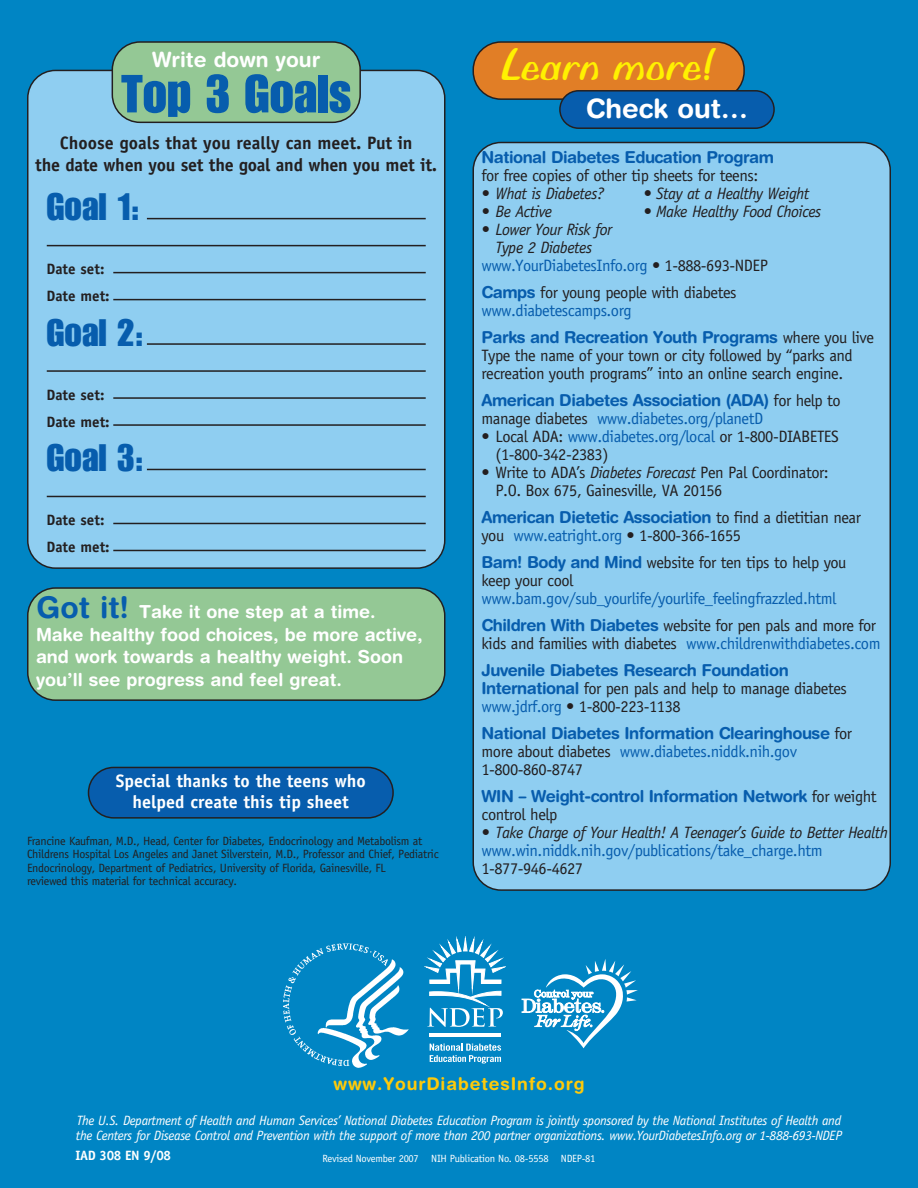
<style>
.page{position:relative;width:918px;height:1188px;background:#0085c4}
.page>*{position:absolute;margin:0;border:0;box-sizing:border-box;transform-origin:0 0}
.t1{font:52.5px "Impact";color:#075dad}
.t2{font:47.55px "Biffo";color:#fff101}
.t3{font:37.5px "Impact";color:#075dad}
.t4{font:700 26.85px "Helvetica Rounded LT";color:#fff}
.t5{font:700 21px "Helvetica Rounded LT";color:#fff}
.t6{font:700 18px/22.5px "Helvetica Rounded LT";color:#fff}
.t7{font:700 18px/22.5px "Officina Sans";letter-spacing:-.015em;color:#231f20;text-align:center}
.t8{font:700 18px/21px "Officina Sans";color:#fff;text-align:center}
.t9{font:700 17.55px "Helvetica Rounded LT";letter-spacing:.05em;color:#feca0a}
.t10{font:16.5px/18px "Officina Sans";letter-spacing:-.03em;color:#231f20}
.t11{font:700 16.5px "Helvetica Rounded LT";letter-spacing:-.03em;color:#075dad}
.t12{font:16.5px/27px "Officina Sans";letter-spacing:-.03em;color:#075dad}
.t13{font:italic 16.5px "Officina Sans";letter-spacing:-.03em;color:#231f20}
.t14{font:700 15px/27px "Officina Sans";color:#231f20}
.t15{font:italic 13.5px/15px "Officina Sans";letter-spacing:-.025em;color:#fff}
.t16{font:700 13.5px "Officina Sans";letter-spacing:-.025em;color:#fff}
.t17{font:12px/13.5px "Officina Sans";letter-spacing:-.025em;color:#231f20}
.t18{font:10.5px "Officina Sans";letter-spacing:-.025em;color:#fff}
.s1{font-size:30px;color:#075dad}
.s2{color:#231f20}
.s3{font-family:"Helvetica Rounded LT";font-weight:700;color:#075dad}
.s4{color:#075dad}
.s5{font-family:"Officina Sans";font-weight:400;color:#231f20}
.s6{font-style:italic}
.s7{font-family:"Helvetica Rounded LT";font-weight:700}
</style>
<div class="page">
<div style="left:472px;top:142px;width:419px;height:749px;background:#8fcef1"></div>
<svg style="left:472px;top:41px;width:303px;height:88px"></svg>
<svg style="left:88px;top:767px;width:306px;height:52px;background:#085ba5"></svg>
<svg style="left:426px;top:938px;width:79px;height:89px"></svg>
<hr style="left:430px;top:1033px;width:71px;height:4px;background:#fff">
<svg style="left:430px;top:1044px;width:71px;height:20px"></svg>
<svg style="left:522px;top:959px;width:116px;height:89px"></svg>
<img style="left:283px;top:943px;width:126px;height:125px">
<div style="left:27px;top:70px;width:419px;height:499px;background:#8fcef1"></div>
<svg style="left:112px;top:41px;width:249px;height:82px;background:#8bbf92"></svg>
<hr style="left:47px;top:245px;width:379px;height:1px;background:#231f20">
<hr style="left:147px;top:218px;width:279px;height:1px;background:#231f20">
<hr style="left:113px;top:272px;width:313px;height:1px;background:#231f20">
<hr style="left:113px;top:299px;width:313px;height:1px;background:#231f20">
<hr style="left:47px;top:370px;width:379px;height:2px;background:#231f20">
<hr style="left:147px;top:343px;width:279px;height:2px;background:#231f20">
<hr style="left:113px;top:397px;width:313px;height:2px;background:#231f20">
<hr style="left:113px;top:424px;width:313px;height:2px;background:#231f20">
<hr style="left:47px;top:496px;width:379px;height:1px;background:#231f20">
<hr style="left:147px;top:469px;width:279px;height:1px;background:#231f20">
<hr style="left:113px;top:523px;width:313px;height:1px;background:#231f20">
<hr style="left:113px;top:550px;width:313px;height:1px;background:#231f20">
<div style="left:27px;top:587px;width:419px;height:114px;background:#94c895"></div>
<p class="t5" style="left:152px;top:52px;width:170px">Write down your</p>
<h1 class="t1" style="left:121px;top:75px;width:231px">Top 3 Goals</h1>
<p class="t7" style="left:35px;top:133px;width:403px">Choose goals that you really can meet. Put in<br>the date when you set the goal and when you met it.</p>
<h3 class="t3" style="left:47px;top:193px;width:95px">Goal 1:</h3>
<p class="t14" style="left:47px;top:257px;width:65px">Date set:<br>Date met:</p>
<h3 class="t3" style="left:47px;top:319px;width:99px">Goal 2:</h3>
<p class="t14" style="left:47px;top:382px;width:65px">Date set:<br>Date met:</p>
<h3 class="t3" style="left:47px;top:444px;width:99px">Goal 3:</h3>
<p class="t14" style="left:47px;top:508px;width:65px">Date set:<br>Date met:</p>
<p class="t6" style="left:36px;top:602px;width:388px"><span class="s1">Got it!</span> Take it one step at a time.<br>Make healthy food choices, be more active, and work towards a healthy weight. Soon you’ll see progress and feel great.</p>
<p class="t8" style="left:116px;top:772px;width:251px">Special thanks to the teens who helped create this tip sheet</p>
<p class="t17" style="left:27px;top:835px;width:413px">Francine Kaufman, M.D., Head, Center for Diabetes, Endocrinology and Metabolism at Childrens Hospital Los Angeles and Janet Silverstein, M.D., Professor and Chief, Pediatric Endocrinology, Department of Pediatrics, University of Florida, Gainesville, FL<br>reviewed this material for technical accuracy.</p>
<h2 class="t2" style="left:501px;top:49px;width:212px">Learn more!</h2>
<h3 class="t4" style="left:586px;top:98px;width:164px">Check out…</h3>
<p class="t11" style="left:482px;top:151px;width:294px">National Diabetes Education Program</p>
<p class="t10" style="left:482px;top:168px;width:278px">for free copies of other tip sheets for teens:</p>
<p class="t13" style="left:482px;top:187px;width:125px">• What is Diabetes?</p>
<p class="t13" style="left:644px;top:187px;width:167px">• Stay at a Healthy Weight</p>
<p class="t13" style="left:481px;top:205px;width:72px">• Be Active</p>
<p class="t13" style="left:643px;top:205px;width:179px">• Make Healthy Food Choices</p>
<p class="t13" style="left:482px;top:223px;width:132px">• Lower Your Risk for</p>
<p class="t13" style="left:496px;top:241px;width:98px">Type 2 Diabetes</p>
<p class="t12" style="left:482px;top:253px;width:288px">www.YourDiabetesInfo.org <span class="s2">• 1-888-693-NDEP</span></p>
<p class="t10" style="left:482px;top:285px;width:257px"><span class="s3">Camps</span> for young people with diabetes <span class="s4">www.diabetescamps.org</span></p>
<p class="t11" style="left:482px;top:331px;width:394px">Parks and Recreation Youth Programs <span class="s5">where you live</span></p>
<p class="t10" style="left:482px;top:348px;width:373px">Type the name of your town or city followed by “parks and recreation youth programs” into an online search engine.</p>
<p class="t11" style="left:482px;top:394px;width:361px">American Diabetes Association (ADA) <span class="s5">for help to</span></p>
<p class="t12" style="left:482px;top:406px;width:283px"><span class="s2">manage diabetes</span> www.diabetes.org/planetD</p>
<p class="t10" style="left:496px;top:429px;width:345px;text-indent:-14px">• Local ADA: <span class="s4">www.diabetes.org/local</span> or 1-800-DIABETES (1-800-342-2383)</p>
<p class="t10" style="left:496px;top:465px;width:335px;text-indent:-14px">• Write to ADA’s <span class="s6">Diabetes Forecast</span> Pen Pal Coordinator:<br>P.O. Box 675, Gainesville, VA 20156</p>
<p class="t11" style="left:482px;top:511px;width:381px">American Dietetic Association <span class="s5">to find a dietitian near</span></p>
<p class="t10" style="left:482px;top:523px;width:367px;line-height:27px">you <span class="s4">www.eatright.org</span> • 1-800-366-1655<br><span class="s3">Bam! Body and Mind</span> website for ten tips to help you</p>
<p class="t10" style="left:482px;top:573px;width:93px">keep your cool</p>
<p class="t12" style="left:482px;top:586px;width:396px">www.bam.gov/sub_yourlife/yourlife_feelingfrazzled.html<br><span class="s7">Children With Diabetes</span> <span class="s2">website for pen pals and more for</span></p>
<p class="t12" style="left:482px;top:631px;width:401px"><span class="s2">kids and families with diabetes</span> www.childrenwithdiabetes.com</p>
<p class="t11" style="left:482px;top:664px;width:309px">Juvenile Diabetes Research Foundation</p>
<p class="t10" style="left:482px;top:681px;width:367px"><span class="s3">International</span> for pen pals and help to manage diabetes <span class="s4">www.jdrf.org</span> • 1-800-223-1138</p>
<p class="t11" style="left:482px;top:727px;width:372px">National Diabetes Information Clearinghouse <span class="s5">for</span></p>
<p class="t10" style="left:482px;top:744px;width:317px">more about diabetes <span class="s4">www.diabetes.niddk.nih.gov<br></span>1-800-860-8747</p>
<p class="t11" style="left:482px;top:790px;width:397px">WIN – Weight-control Information Network <span class="s5">for weight</span></p>
<p class="t10" style="left:482px;top:807px;width:78px">control help</p>
<p class="t13" style="left:482px;top:826px;width:408px">• Take Charge of Your Health! A Teenager’s Guide to Better Health</p>
<p class="t12" style="left:482px;top:838px;width:343px">www.win.niddk.nih.gov/publications/take_charge.htm</p>
<p class="t10" style="left:482px;top:861px;width:103px">1-877-946-4627</p>
<p class="t9" style="left:333px;top:1078px;width:253px">www.YourDiabetesInfo.org</p>
<p class="t15" style="left:76px;top:1114px;width:768px">The U.S. Department of Health and Human Services’ National Diabetes Education Program is jointly sponsored by the National Institutes of Health and the Centers for Disease Control and Prevention with the support of more than 200 partner organizations. www.YourDiabetesInfo.org or 1-888-693-NDEP</p>
<p class="t18" style="left:322px;top:1155px;width:275px">Revised November 2007 NIH Publication No. 08-5558 NDEP-81</p>
<p class="t16" style="left:76px;top:1150px;width:97px">IAD 308 EN 9/08</p>
</div>
